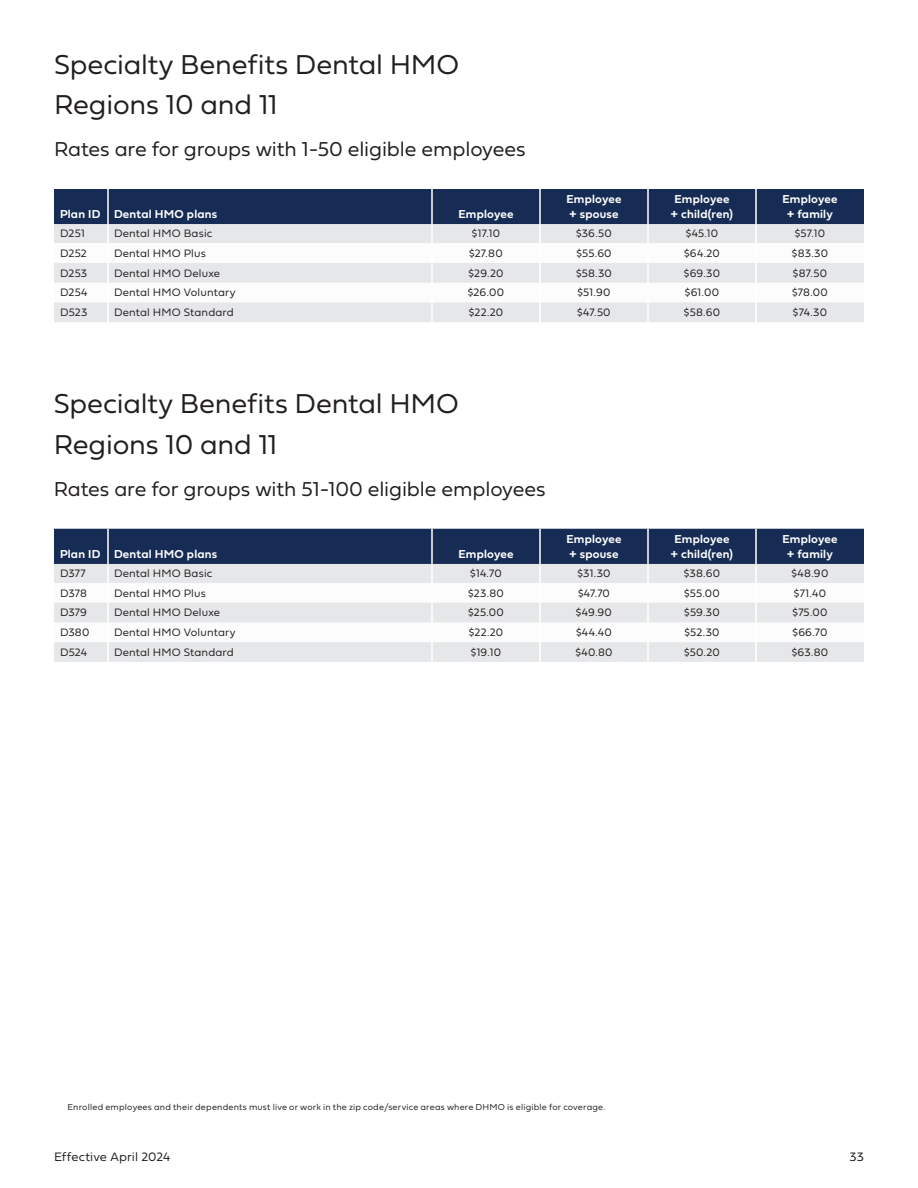
<style>
.page{position:relative;width:918px;height:1188px;background:#fff}
.page>*{position:absolute;margin:0;border:0;box-sizing:border-box;transform-origin:0 0}
.heading03_24_27pt{font:28.5px/40.5px "Fieldwork Geo Light";letter-spacing:-.005em;color:#231f20}
.heading03_24_27pt-2{font:21px "Fieldwork Geo Light";letter-spacing:-.005em;color:#231f20}
.t1{font:12.75px "Fieldwork Geo Light";letter-spacing:.01em;color:#231f20}
.Body_text{font:12px/15px "Fieldwork Geo Demibold";letter-spacing:.02em;color:#fff}
.Body_text-2{font:11.25px "Fieldwork Geo Light";letter-spacing:.015em;color:#231f20}
.Footnotes_Legal{font:9px "Fieldwork Geo Light";letter-spacing:.02em;color:#231f20}
</style>
<div class="page">
<svg style="left:54px;top:263px;width:810px;height:59px;fill:#e6e7e9"></svg>
<hr style="left:107px;top:263px;width:2px;height:20px;background:#fff">
<svg style="left:107px;top:283px;width:2px;height:19px"></svg>
<hr style="left:107px;top:302px;width:2px;height:20px;background:#fff">
<svg style="left:54px;top:189px;width:810px;height:54px;background:#606e89"></svg>
<hr style="left:431px;top:263px;width:2px;height:20px;background:#fff">
<hr style="left:539px;top:263px;width:2px;height:20px;background:#fff">
<hr style="left:647px;top:263px;width:2px;height:20px;background:#fff">
<hr style="left:755px;top:263px;width:2px;height:20px;background:#fff">
<svg style="left:431px;top:283px;width:2px;height:19px"></svg>
<svg style="left:539px;top:283px;width:2px;height:19px"></svg>
<svg style="left:647px;top:283px;width:2px;height:19px"></svg>
<svg style="left:755px;top:283px;width:2px;height:19px"></svg>
<hr style="left:431px;top:302px;width:2px;height:20px;background:#fff">
<hr style="left:539px;top:302px;width:2px;height:20px;background:#fff">
<hr style="left:647px;top:302px;width:2px;height:20px;background:#fff">
<hr style="left:755px;top:302px;width:2px;height:20px;background:#fff">
<hr style="left:431px;top:189px;width:2px;height:35px;background:#fff">
<svg style="left:54px;top:603px;width:810px;height:59px;fill:#e6e7e9"></svg>
<svg style="left:107px;top:603px;width:2px;height:19px"></svg>
<hr style="left:107px;top:622px;width:2px;height:20px;background:#fff">
<hr style="left:107px;top:642px;width:2px;height:20px;background:#fff">
<svg style="left:54px;top:529px;width:810px;height:54px;background:#616f8a"></svg>
<svg style="left:431px;top:603px;width:2px;height:19px"></svg>
<svg style="left:539px;top:603px;width:2px;height:19px"></svg>
<svg style="left:647px;top:603px;width:2px;height:19px"></svg>
<svg style="left:755px;top:603px;width:2px;height:19px"></svg>
<hr style="left:431px;top:622px;width:2px;height:20px;background:#fff">
<hr style="left:539px;top:622px;width:2px;height:20px;background:#fff">
<hr style="left:647px;top:622px;width:2px;height:20px;background:#fff">
<hr style="left:755px;top:622px;width:2px;height:20px;background:#fff">
<hr style="left:431px;top:642px;width:2px;height:20px;background:#fff">
<hr style="left:539px;top:642px;width:2px;height:20px;background:#fff">
<hr style="left:647px;top:642px;width:2px;height:20px;background:#fff">
<hr style="left:755px;top:642px;width:2px;height:20px;background:#fff">
<hr style="left:431px;top:529px;width:2px;height:35px;background:#fff">
<p class="heading03_24_27pt" style="left:54px;top:42px;width:407px">Specialty Benefits Dental HMO<br>Regions 10 and 11</p>
<p class="heading03_24_27pt-2" style="left:54px;top:133px;width:473px">Rates are for groups with 1-50 eligible employees</p>
<p class="Body_text" style="left:60px;top:206px;width:42px">Plan ID</p>
<p class="Body_text" style="left:114px;top:206px;width:105px">Dental HMO plans</p>
<p class="Body_text" style="left:458px;top:206px;width:57px">Employee</p>
<p class="Body_text" style="left:566px;top:191px;width:57px">Employee + spouse</p>
<p class="Body_text" style="left:671px;top:191px;width:64px">Employee + child(ren)</p>
<p class="Body_text" style="left:782px;top:191px;width:57px;text-align:center">Employee + family</p>
<p class="Body_text-2" style="left:60px;top:225px;width:26px">D251</p>
<p class="Body_text-2" style="left:114px;top:225px;width:100px">Dental HMO Basic</p>
<p class="Body_text-2" style="left:472px;top:225px;width:30px">$17.10</p>
<p class="Body_text-2" style="left:576px;top:225px;width:37px">$36.50</p>
<p class="Body_text-2" style="left:686px;top:225px;width:34px">$45.10</p>
<p class="Body_text-2" style="left:795px;top:225px;width:32px">$57.10</p>
<p class="Body_text-2" style="left:60px;top:244px;width:28px">D252</p>
<p class="Body_text-2" style="left:114px;top:244px;width:93px">Dental HMO Plus</p>
<p class="Body_text-2" style="left:469px;top:244px;width:35px">$27.80</p>
<p class="Body_text-2" style="left:576px;top:244px;width:37px">$55.60</p>
<p class="Body_text-2" style="left:684px;top:244px;width:37px">$64.20</p>
<p class="Body_text-2" style="left:792px;top:244px;width:38px">$83.30</p>
<p class="Body_text-2" style="left:60px;top:264px;width:29px">D253</p>
<p class="Body_text-2" style="left:114px;top:264px;width:108px">Dental HMO Deluxe</p>
<p class="Body_text-2" style="left:469px;top:264px;width:36px">$29.20</p>
<p class="Body_text-2" style="left:576px;top:264px;width:37px">$58.30</p>
<p class="Body_text-2" style="left:684px;top:264px;width:38px">$69.30</p>
<p class="Body_text-2" style="left:793px;top:264px;width:36px">$87.50</p>
<p class="Body_text-2" style="left:60px;top:284px;width:29px">D254</p>
<p class="Body_text-2" style="left:114px;top:284px;width:123px">Dental HMO Voluntary</p>
<p class="Body_text-2" style="left:468px;top:284px;width:38px">$26.00</p>
<p class="Body_text-2" style="left:577px;top:284px;width:35px">$51.90</p>
<p class="Body_text-2" style="left:685px;top:284px;width:36px">$61.00</p>
<p class="Body_text-2" style="left:792px;top:284px;width:37px">$78.00</p>
<p class="Body_text-2" style="left:60px;top:304px;width:29px">D523</p>
<p class="Body_text-2" style="left:114px;top:304px;width:121px">Dental HMO Standard</p>
<p class="Body_text-2" style="left:469px;top:304px;width:36px">$22.20</p>
<p class="Body_text-2" style="left:577px;top:304px;width:35px">$47.50</p>
<p class="Body_text-2" style="left:684px;top:304px;width:38px">$58.60</p>
<p class="Body_text-2" style="left:793px;top:304px;width:36px">$74.30</p>
<p class="heading03_24_27pt" style="left:54px;top:382px;width:407px">Specialty Benefits Dental HMO<br>Regions 10 and 11</p>
<p class="heading03_24_27pt-2" style="left:54px;top:472px;width:493px">Rates are for groups with 51-100 eligible employees</p>
<p class="Body_text" style="left:60px;top:546px;width:42px">Plan ID</p>
<p class="Body_text" style="left:114px;top:546px;width:105px">Dental HMO plans</p>
<p class="Body_text" style="left:458px;top:546px;width:57px">Employee</p>
<p class="Body_text" style="left:566px;top:531px;width:57px">Employee + spouse</p>
<p class="Body_text" style="left:671px;top:531px;width:64px">Employee + child(ren)</p>
<p class="Body_text" style="left:782px;top:531px;width:57px;text-align:center">Employee + family</p>
<p class="Body_text-2" style="left:60px;top:564px;width:27px">D377</p>
<p class="Body_text-2" style="left:114px;top:564px;width:100px">Dental HMO Basic</p>
<p class="Body_text-2" style="left:470px;top:564px;width:33px">$14.70</p>
<p class="Body_text-2" style="left:577px;top:564px;width:35px">$31.30</p>
<p class="Body_text-2" style="left:684px;top:564px;width:38px">$38.60</p>
<p class="Body_text-2" style="left:792px;top:564px;width:38px">$48.90</p>
<p class="Body_text-2" style="left:60px;top:584px;width:29px">D378</p>
<p class="Body_text-2" style="left:114px;top:584px;width:93px">Dental HMO Plus</p>
<p class="Body_text-2" style="left:468px;top:584px;width:37px">$23.80</p>
<p class="Body_text-2" style="left:578px;top:584px;width:33px">$47.70</p>
<p class="Body_text-2" style="left:684px;top:584px;width:37px">$55.00</p>
<p class="Body_text-2" style="left:794px;top:584px;width:34px">$71.40</p>
<p class="Body_text-2" style="left:60px;top:604px;width:29px">D379</p>
<p class="Body_text-2" style="left:114px;top:604px;width:108px">Dental HMO Deluxe</p>
<p class="Body_text-2" style="left:468px;top:604px;width:37px">$25.00</p>
<p class="Body_text-2" style="left:576px;top:604px;width:38px">$49.90</p>
<p class="Body_text-2" style="left:684px;top:604px;width:37px">$59.30</p>
<p class="Body_text-2" style="left:793px;top:604px;width:36px">$75.00</p>
<p class="Body_text-2" style="left:60px;top:624px;width:31px">D380</p>
<p class="Body_text-2" style="left:114px;top:624px;width:123px">Dental HMO Voluntary</p>
<p class="Body_text-2" style="left:469px;top:624px;width:36px">$22.20</p>
<p class="Body_text-2" style="left:576px;top:624px;width:37px">$44.40</p>
<p class="Body_text-2" style="left:684px;top:624px;width:37px">$52.30</p>
<p class="Body_text-2" style="left:793px;top:624px;width:36px">$66.70</p>
<p class="Body_text-2" style="left:60px;top:643px;width:29px">D524</p>
<p class="Body_text-2" style="left:114px;top:643px;width:121px">Dental HMO Standard</p>
<p class="Body_text-2" style="left:471px;top:643px;width:32px">$19.10</p>
<p class="Body_text-2" style="left:575px;top:643px;width:39px">$40.80</p>
<p class="Body_text-2" style="left:684px;top:643px;width:37px">$50.20</p>
<p class="Body_text-2" style="left:792px;top:643px;width:38px">$63.80</p>
<p class="Footnotes_Legal" style="left:68px;top:1100px;width:539px">Enrolled employees and their dependents must live or work in the zip code/service areas where DHMO is eligible for coverage.</p>
<p class="t1" style="left:54px;top:1147px;width:118px">Effective April 2024</p>
<p class="t1" style="left:850px;top:1147px;width:16px">33</p>
</div>
